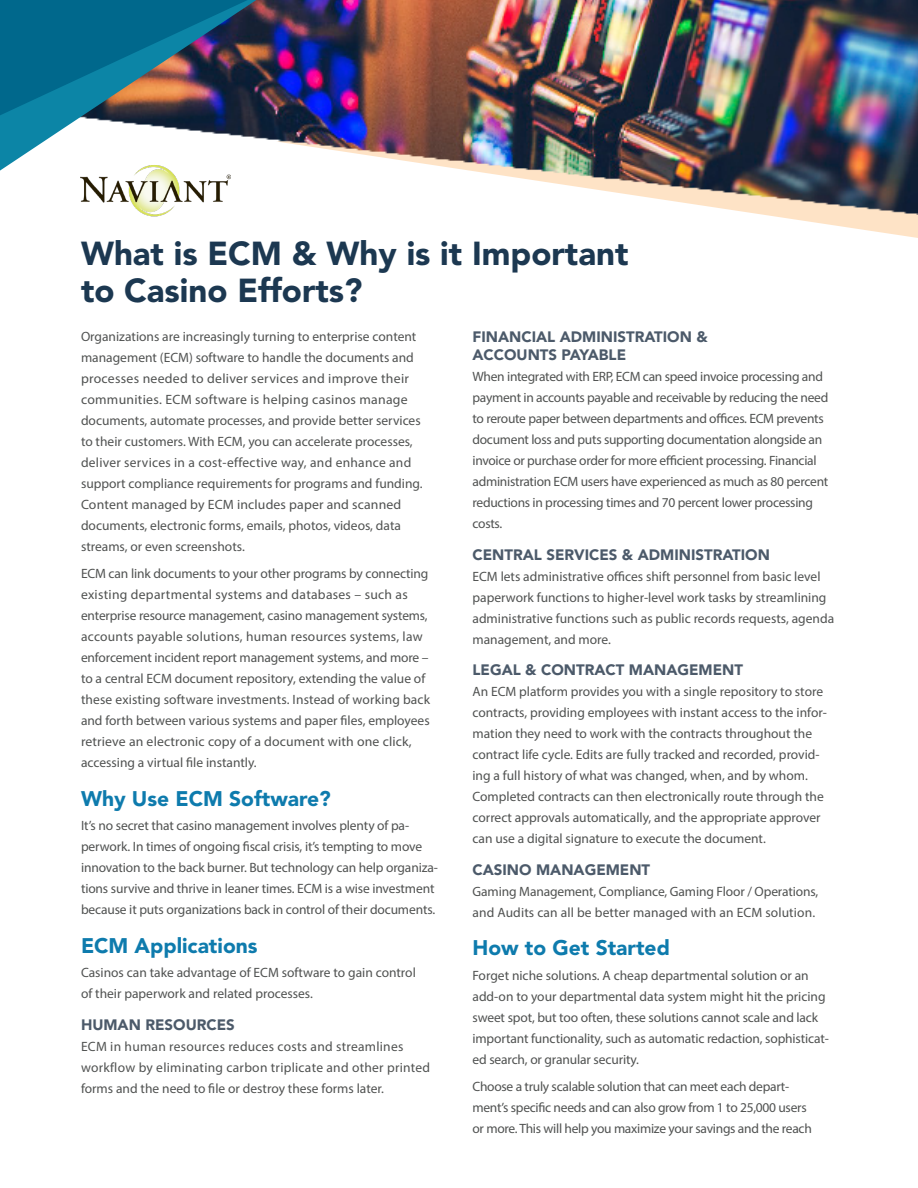
<style>
.page{position:relative;width:918px;height:1188px;background:#fff}
.page>*{position:absolute;margin:0;border:0;box-sizing:border-box;transform-origin:0 0}
.t1{font:900 33px/37.5px "Avenir LT Std";color:#1c3851}
.Main_Header{font:900 21px "Avenir LT Std";color:#0e7bad}
.Subheader{font:900 15px/18px "Avenir LT Std";color:#4c5a6a}
.Main_Paragraph{font:13.5px/21px "Myriad Pro";color:#505251}
.Main_Paragraph-2{font:13.5px/21px "Myriad Pro";letter-spacing:-.02em;color:#505251}
.Main_Paragraph-3{font:13.5px/21px "Myriad Pro";letter-spacing:.02em;color:#505251}
</style>
<div class="page">
<svg style="left:760px;top:214px;width:158px;height:24px"></svg>
<img style="left:80px;top:0;width:838px;height:214px">
<svg style="left:0;top:0;width:256px;height:171px"></svg>
<svg style="left:0;top:0;width:248px;height:115px"></svg>
<img style="left:81px;top:161px;width:150px;height:56px">
<p class="t1" style="left:81px;top:235px;width:549px">What is ECM &amp; Why is it Important to Casino Efforts?</p>
<p class="Main_Paragraph" style="left:81px;top:325px;width:343px">Organizations are increasingly turning to enterprise content management (ECM) software to handle the documents and processes needed to deliver services and improve their communities. ECM software is helping casinos manage documents, automate processes, and provide better services to their customers. With ECM, you can accelerate processes, deliver services in a cost-effective way, and enhance and support compliance requirements for programs and funding.<br>Content managed by ECM includes paper and scanned documents, electronic forms, emails, photos, videos, data streams, or even screenshots.</p>
<p class="Main_Paragraph" style="left:81px;top:563px;width:351px">ECM can link documents to your other programs by connecting existing departmental systems and databases – such as enterprise resource management, casino management systems, accounts payable solutions, human resources systems, law enforcement incident report management systems, and more – to a central ECM document repository, extending the value of these existing software investments. Instead of working back and forth between various systems and paper files, employees retrieve an electronic copy of a document with one click, accessing a virtual file instantly.</p>
<p class="Main_Header" style="left:81px;top:786px;width:252px">Why Use ECM Software?</p>
<p class="Main_Paragraph" style="left:81px;top:815px;width:358px">It’s no secret that casino management involves plenty of pa&shy;perwork. In times of ongoing fiscal crisis, it’s tempting to move innovation to the back burner. But technology can help organiza&shy;tions survive and thrive in leaner times. ECM is a wise investment because it puts organizations back in control of their documents.</p>
<p class="Main_Header" style="left:81px;top:933px;width:178px">ECM Applications</p>
<p class="Main_Paragraph" style="left:81px;top:962px;width:336px">Casinos can take advantage of ECM software to gain control of their paperwork and related processes.</p>
<p class="Subheader" style="left:81px;top:1016px;width:155px">HUMAN RESOURCES</p>
<p class="Main_Paragraph-3" style="left:81px;top:1036px;width:351px">ECM in human resources reduces costs and streamlines workflow by eliminating carbon triplicate and other printed forms and the need to file or destroy these forms later.</p>
<p class="Subheader" style="left:472px;top:328px;width:237px">FINANCIAL ADMINISTRATION &amp;<br>ACCOUNTS PAYABLE</p>
<p class="Main_Paragraph-2" style="left:472px;top:366px;width:357px">When integrated with ERP, ECM can speed invoice processing and payment in accounts payable and receivable by reducing the need to reroute paper between departments and offices. ECM prevents document loss and puts supporting documentation alongside an invoice or purchase order for more efficient processing. Financial administration ECM users have experienced as much as 80 percent reductions in processing times and 70 percent lower processing costs.</p>
<p class="Subheader" style="left:472px;top:545px;width:299px">CENTRAL SERVICES &amp; ADMINISTRATION</p>
<p class="Main_Paragraph" style="left:472px;top:565px;width:363px">ECM lets administrative offices shift personnel from basic level paperwork functions to higher-level work tasks by streamlining administrative functions such as public records requests, agenda management, and more.</p>
<p class="Subheader" style="left:472px;top:661px;width:272px">LEGAL &amp; CONTRACT MANAGEMENT</p>
<p class="Main_Paragraph" style="left:472px;top:681px;width:356px">An ECM platform provides you with a single repository to store contracts, providing employees with instant access to the infor&shy;mation they need to work with the contracts throughout the contract life cycle. Edits are fully tracked and recorded, provid&shy;ing a full history of what was changed, when, and by whom.<br>Completed contracts can then electronically route through the correct approvals automatically, and the appropriate approver can use a digital signature to execute the document.</p>
<p class="Subheader" style="left:472px;top:860px;width:179px">CASINO MANAGEMENT</p>
<p class="Main_Paragraph" style="left:472px;top:880px;width:347px">Gaming Management, Compliance, Gaming Floor / Operations, and Audits can all be better managed with an ECM solution.</p>
<p class="Main_Header" style="left:472px;top:935px;width:199px">How to Get Started</p>
<p class="Main_Paragraph" style="left:472px;top:964px;width:358px">Forget niche solutions. A cheap departmental solution or an add-on to your departmental data system might hit the pricing sweet spot, but too often, these solutions cannot scale and lack important functionality, such as automatic redaction, sophisticat&shy;ed search, or granular security.</p>
<p class="Main_Paragraph-2" style="left:472px;top:1076px;width:341px">Choose a truly scalable solution that can meet each depart&shy;ment’s specific needs and can also grow from 1 to 25,000 users or more. This will help you maximize your savings and the reach</p>
</div>
